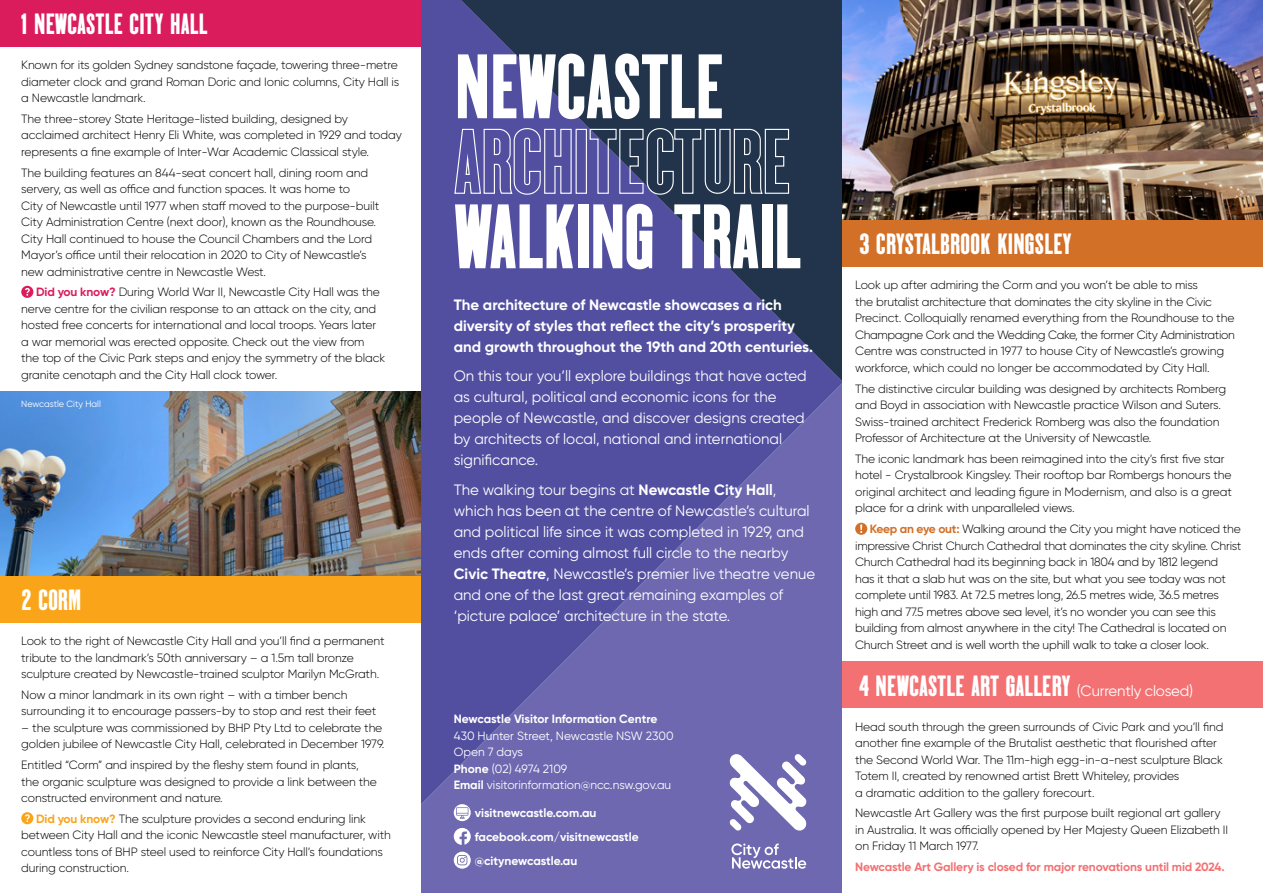
<style>
.page{position:relative;width:1263px;height:893px;background:#fff}
.page>*{position:absolute;margin:0;border:0;box-sizing:border-box;transform-origin:0 0}
.Cover-Title{font:84px/75px "Daily Tabloid JNL";letter-spacing:-.02em;color:#fff}
.Location_Title{font:27px "Daily Tabloid JNL";letter-spacing:-.01em;color:#fff}
.Body{font:27px "Daily Tabloid JNL";color:#fff}
.Back_panel{font:15px/21px "Gilroy";color:#fff}
.Back_panel-2{font:700 15px/21px "Gilroy";color:#fff}
.Body-2{font:300 12px/16.5px "Gilroy";letter-spacing:-.01em;color:#000}
.Cover-Sub_heading{font:12px/16.5px "Gilroy";color:#fff}
.Cover-Sub_heading-2{font:700 12px "Gilroy";letter-spacing:-.005em;color:#fff}
.Body-3{font:700 12px "Gilroy";letter-spacing:-.01em;color:#f37173}
.image_caption{font:9px "Gilroy";color:#fff}
.s1{font-weight:700;color:#da1c5c}
.s2{font-weight:700;color:#faa41a}
.s3{font-weight:700}
.s4{font-weight:700;color:#d27028}
.s5{font-family:"Gilroy";font-size:15px}
</style>
<div class="page">
<svg style="left:421px;top:0;width:421px;height:382px;background:#3c427a"></svg>
<svg style="left:421px;top:382px;width:421px;height:511px;background:#615da8"></svg>
<img style="left:842px;top:0;width:421px;height:220px">
<img style="left:0;top:392px;width:421px;height:184px">
<div style="left:0;top:0;width:421px;height:47px;background:#da1c5c"></div>
<div style="left:0;top:576px;width:421px;height:47px;background:#faa41a"></div>
<div style="left:842px;top:220px;width:421px;height:47px;background:#d27028"></div>
<div style="left:21px;top:812px;width:12px;height:12px;background:#faa41a;border-radius:50%"></div>
<svg style="left:25px;top:814px;width:5px;height:8px"></svg>
<svg style="left:855px;top:523px;width:12px;height:12px"></svg>
<svg style="left:860px;top:524px;width:2px;height:9px"></svg>
<div style="left:21px;top:286px;width:12px;height:12px;background:#da1c5c;border-radius:50%"></div>
<svg style="left:25px;top:288px;width:5px;height:8px"></svg>
<div style="left:842px;top:661px;width:421px;height:47px;background:#f37173"></div>
<svg style="left:731px;top:843px;width:75px;height:26px"></svg>
<svg style="left:729px;top:754px;width:78px;height:77px"></svg>
<svg style="left:454px;top:852px;width:17px;height:17px"></svg>
<svg style="left:454px;top:828px;width:17px;height:17px"></svg>
<svg style="left:454px;top:804px;width:17px;height:17px"></svg>
<p class="Location_Title" style="left:21px;top:10px;width:188px">1 NEWCASTLE CITY HALL</p>
<p class="Body-2" style="left:21px;top:57px;width:379px;text-align:justify">Known for its golden Sydney sandstone façade, towering three-metre diameter clock and grand Roman Doric and Ionic columns, City Hall is a Newcastle landmark.</p>
<p class="Body-2" style="left:21px;top:110px;width:382px">The three-storey State Heritage-listed building, designed by acclaimed architect Henry Eli White, was completed in 1929 and today represents a fine example of Inter-War Academic Classical style.</p>
<p class="Body-2" style="left:21px;top:164px;width:360px">The building features an 844-seat concert hall, dining room and servery, as well as office and function spaces. It was home to<br>City of Newcastle until 1977 when staff moved to the purpose-built City Administration Centre (next door), known as the Roundhouse.<br>City Hall continued to house the Council Chambers and the Lord Mayor’s office until their relocation in 2020 to City of Newcastle’s new administrative centre in Newcastle West.</p>
<p class="Body-2" style="left:21px;top:284px;width:365px;text-indent:15px"><span class="s1">Did you know?</span> During World War II, Newcastle City Hall was the nerve centre for the civilian response to an attack on the city, and hosted free concerts for international and local troops. Years later a war memorial was erected opposite. Check out the view from the top of the Civic Park steps and enjoy the symmetry of the black granite cenotaph and the City Hall clock tower.</p>
<p class="image_caption" style="left:21px;top:398px;width:81px">Newcastle City Hall</p>
<p class="Body" style="left:21px;top:586px;width:62px">2 CORM</p>
<p class="Body-2" style="left:21px;top:632px;width:365px">Look to the right of Newcastle City Hall and you’ll find a permanent tribute to the landmark’s 50th anniversary – a 1.5m tall bronze sculpture created by Newcastle-trained sculptor Marilyn McGrath.</p>
<p class="Body-2" style="left:21px;top:686px;width:356px">Now a minor landmark in its own right – with a timber bench surrounding it to encourage passers-by to stop and rest their feet</p>
<p class="Body-2" style="left:21px;top:719px;width:364px">– the sculpture was commissioned by BHP Pty Ltd to celebrate the golden jubilee of Newcastle City Hall, celebrated in December 1979.</p>
<p class="Body-2" style="left:21px;top:756px;width:357px">Entitled “Corm” and inspired by the fleshy stem found in plants, the organic sculpture was designed to provide a link between the constructed environment and nature.</p>
<p class="Body-2" style="left:21px;top:810px;width:371px;text-indent:15px"><span class="s2">Did you know?</span> The sculpture provides a second enduring link between City Hall and the iconic Newcastle steel manufacturer, with countless tons of BHP steel used to reinforce City Hall’s foundations during construction.</p>
<p class="Cover-Title" style="left:454px;top:48px;width:349px">NEWCASTLE<br>ARCHITECTURE<br>WALKING TRAIL</p>
<p class="Back_panel-2" style="left:454px;top:294px;width:361px">The architecture of Newcastle showcases a rich diversity of styles that reflect the city’s prosperity and growth throughout the 19th and 20th centuries.</p>
<p class="Back_panel" style="left:454px;top:365px;width:355px">On this tour you’ll explore buildings that have acted as cultural, political and economic icons for the people of Newcastle, and discover designs created by architects of local, national and international significance.</p>
<p class="Back_panel" style="left:454px;top:479px;width:363px">The walking tour begins at <span class="s3">Newcastle City Hall</span>, which has been at the centre of Newcastle’s cultural and political life since it was completed in 1929, and ends after coming almost full circle to the nearby <span class="s3">Civic Theatre</span>, Newcastle’s premier live theatre venue and one of the last great remaining examples of ‘picture palace’ architecture in the state.</p>
<p class="Cover-Sub_heading" style="left:454px;top:711px;width:221px"><span class="s3">Newcastle Visitor Information Centre<br></span>430 Hunter Street, Newcastle NSW 2300<br>Open 7 days</p>
<p class="Cover-Sub_heading" style="left:454px;top:760px;width:115px"><span class="s3">Phone</span> (02) 4974 2109</p>
<p class="Cover-Sub_heading" style="left:454px;top:777px;width:219px"><span class="s3">Email</span> visitorinformation@ncc.nsw.gov.au</p>
<p class="Cover-Sub_heading-2" style="left:475px;top:829px;width:165px">facebook.com/visitnewcastle</p>
<p class="Cover-Sub_heading-2" style="left:475px;top:853px;width:104px">@citynewcastle.au</p>
<p class="Cover-Sub_heading-2" style="left:475px;top:806px;width:123px">visitnewcastle.com.au</p>
<p class="Location_Title" style="left:859px;top:230px;width:214px">3 CRYSTALBROOK KINGSLEY</p>
<p class="Body-2" style="left:855px;top:277px;width:381px">Look up after admiring the Corm and you won’t be able to miss<br>the brutalist architecture that dominates the city skyline in the Civic Precinct. Colloquially renamed everything from the Roundhouse to the Champagne Cork and the Wedding Cake, the former City Administration Centre was constructed in 1977 to house City of Newcastle’s growing workforce, which could no longer be accommodated by City Hall.</p>
<p class="Body-2" style="left:855px;top:380px;width:373px">The distinctive circular building was designed by architects Romberg and Boyd in association with Newcastle practice Wilson and Suters.<br>Swiss-trained architect Frederick Romberg was also the foundation Professor of Architecture at the University of Newcastle.</p>
<p class="Body-2" style="left:855px;top:450px;width:378px">The iconic landmark has been reimagined into the city’s first five star hotel - Crystalbrook Kingsley. Their rooftop bar Rombergs honours the original architect and leading figure in Modernism, and also is a great place for a drink with unparalleled views.</p>
<p class="Body-2" style="left:855px;top:521px;width:388px;text-indent:15px"><span class="s4">Keep an eye out:</span> Walking around the City you might have noticed the impressive Christ Church Cathedral that dominates the city skyline. Christ Church Cathedral had its beginning back in 1804 and by 1812 legend<br>has it that a slab hut was on the site, but what you see today was not complete until 1983. At 72.5 metres long, 26.5 metres wide, 36.5 metres high and 77.5 metres above sea level, it’s no wonder you can see this building from almost anywhere in the city! The Cathedral is located on Church Street and is well worth the uphill walk to take a closer look.</p>
<p class="Location_Title" style="left:859px;top:671px;width:336px">4 NEWCASTLE ART GALLERY <span class="s5">(Currently closed)</span></p>
<p class="Body-2" style="left:855px;top:718px;width:370px">Head south through the green surrounds of Civic Park and you’ll find another fine example of the Brutalist aesthetic that flourished after the Second World War. The 11m-high egg-in-a-nest sculpture Black Totem II, created by renowned artist Brett Whiteley, provides<br>a dramatic addition to the gallery forecourt.</p>
<p class="Body-2" style="left:855px;top:805px;width:375px">Newcastle Art Gallery was the first purpose built regional art gallery in Australia. It was officially opened by Her Majesty Queen Elizabeth II on Friday 11 March 1977.</p>
<p class="Body-3" style="left:855px;top:859px;width:371px">Newcastle Art Gallery is closed for major renovations until mid 2024.</p>
</div>
